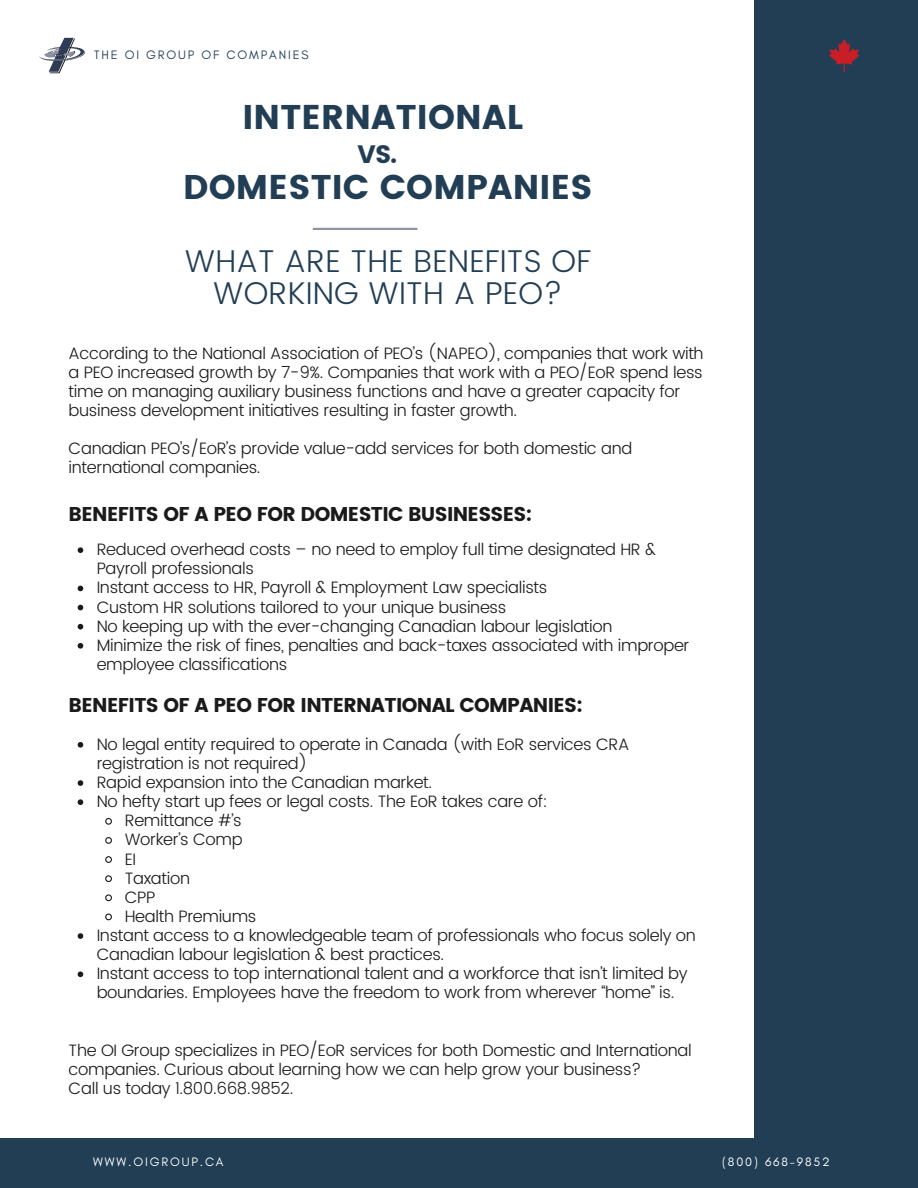
<style>
.page{position:relative;width:918px;height:1188px;background:#fff}
.page>*{position:absolute;margin:0;border:0;box-sizing:border-box;transform-origin:0 0}
.t1{font:34.2px/69.8px "Poppins";letter-spacing:.005em;color:#223e55;text-align:center}
.t2{font:300 31.5px/32.7px "Poppins";letter-spacing:.005em;color:#223e55;text-align:center}
.t3{font:25.2px "Poppins";color:#223e55}
.t4{font:19.95px "Poppins";letter-spacing:-.03em;color:#1a1a1a}
.t5{font:300 16.5px/19.2px "Poppins";letter-spacing:-.02em;color:#1a1a1a}
.t6{font:12.45px "Glacial Indifference";letter-spacing:.15em;color:#fefefe}
.t7{font:12.45px "Glacial Indifference";letter-spacing:.15em;color:#223e55}
</style>
<div class="page">
<div style="left:755px;top:0;width:163px;height:1138px;background:#223e55"></div>
<img style="left:39px;top:37px;width:46px;height:37px">
<svg style="left:829px;top:39px;width:30px;height:33px"></svg>
<svg style="left:78px;top:547px;width:5px;height:6px"></svg>
<svg style="left:78px;top:586px;width:5px;height:5px"></svg>
<svg style="left:78px;top:605px;width:5px;height:5px"></svg>
<svg style="left:78px;top:624px;width:5px;height:5px"></svg>
<svg style="left:78px;top:643px;width:5px;height:6px"></svg>
<div style="left:0;top:1138px;width:918px;height:50px;background:#223e55"></div>
<hr style="left:313px;top:228px;width:104px;height:2px;background:#9094a2">
<svg style="left:78px;top:742px;width:5px;height:6px"></svg>
<svg style="left:78px;top:780px;width:5px;height:6px"></svg>
<svg style="left:78px;top:799px;width:5px;height:6px"></svg>
<svg style="left:105px;top:817px;width:7px;height:8px"></svg>
<svg style="left:105px;top:837px;width:7px;height:7px"></svg>
<svg style="left:105px;top:856px;width:7px;height:7px"></svg>
<svg style="left:105px;top:875px;width:7px;height:7px"></svg>
<svg style="left:105px;top:894px;width:7px;height:8px"></svg>
<svg style="left:105px;top:913px;width:7px;height:8px"></svg>
<svg style="left:78px;top:933px;width:5px;height:6px"></svg>
<svg style="left:78px;top:971px;width:5px;height:6px"></svg>
<p class="t7" style="left:94px;top:47px;width:216px">THE OI GROUP OF COMPANIES</p>
<h1 class="t1" style="left:183px;top:83px;width:411px">INTERNATIONAL<br>DOMESTIC COMPANIES</h1>
<h3 class="t3" style="left:358px;top:140px;width:41px">VS.</h3>
<h2 class="t2" style="left:185px;top:245px;width:408px">WHAT ARE THE BENEFITS OF<br>WORKING WITH A PEO?</h2>
<p class="t5" style="left:69px;top:343px;width:637px">According to the National Association of PEO’s (NAPEO), companies that work with a PEO increased growth by 7-9%. Companies that work with a PEO/EoR spend less time on managing auxiliary business functions and have a greater capacity for business development initiatives resulting in faster growth.</p>
<p class="t5" style="left:69px;top:439px;width:565px">Canadian PEO’s/EoR’s provide value-add services for both domestic and international companies.</p>
<p class="t4" style="left:69px;top:503px;width:465px">BENEFITS OF A PEO FOR DOMESTIC BUSINESSES:</p>
<p class="t5" style="left:97px;top:540px;width:594px">Reduced overhead costs – no need to employ full time designated HR &amp; Payroll professionals<br>Instant access to HR, Payroll &amp; Employment Law specialists<br>Custom HR solutions tailored to your unique business<br>No keeping up with the ever-changing Canadian labour legislation<br>Minimize the risk of fines, penalties and back-taxes associated with improper employee classifications</p>
<p class="t4" style="left:69px;top:693px;width:516px">BENEFITS OF A PEO FOR INTERNATIONAL COMPANIES:</p>
<p class="t5" style="left:97px;top:735px;width:534px">No legal entity required to operate in Canada (with EoR services CRA</p>
<p class="t5" style="left:97px;top:754px;width:213px">registration is not required)</p>
<p class="t5" style="left:97px;top:773px;width:337px">Rapid expansion into the Canadian market.</p>
<p class="t5" style="left:97px;top:792px;width:453px">No hefty start up fees or legal costs. The EoR takes care of:</p>
<p class="t5" style="left:125px;top:811px;width:119px">Remittance #’s</p>
<p class="t5" style="left:125px;top:830px;width:119px">Worker’s Comp</p>
<p class="t5" style="left:125px;top:849px;width:13px">EI</p>
<p class="t5" style="left:125px;top:868px;width:67px">Taxation</p>
<p class="t5" style="left:125px;top:888px;width:32px">CPP</p>
<p class="t5" style="left:125px;top:907px;width:133px">Health Premiums</p>
<p class="t5" style="left:97px;top:926px;width:601px">Instant access to a knowledgeable team of professionals who focus solely on</p>
<p class="t5" style="left:97px;top:945px;width:349px">Canadian labour legislation &amp; best practices.</p>
<p class="t5" style="left:97px;top:964px;width:592px">Instant access to top international talent and a workforce that isn’t limited by</p>
<p class="t5" style="left:97px;top:983px;width:579px">boundaries. Employees have the freedom to work from wherever “home” is.</p>
<p class="t5" style="left:69px;top:1041px;width:625px">The OI Group specializes in PEO/EoR services for both Domestic and International companies. Curious about learning how we can help grow your business?<br>Call us today 1.800.668.9852.</p>
<p class="t6" style="left:93px;top:1154px;width:132px">WWW.OIGROUP.CA</p>
<p class="t6" style="left:722px;top:1154px;width:109px">(800) 668-9852</p>
</div>
